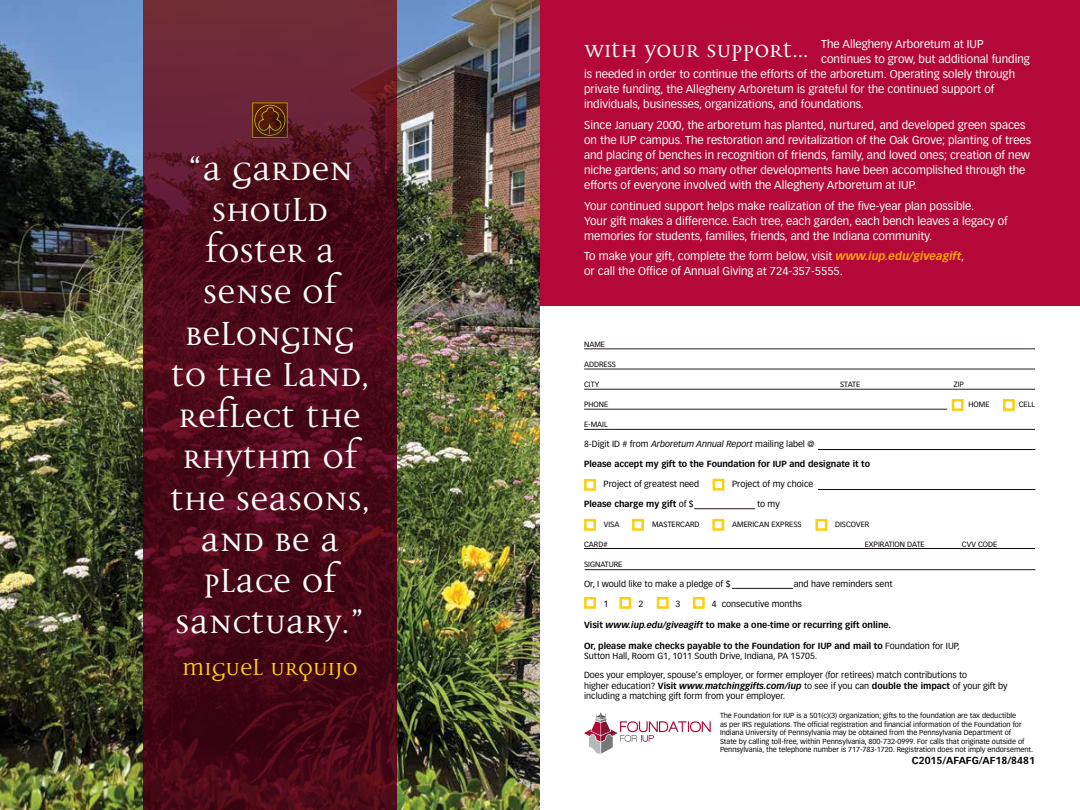
<style>
.page{position:relative;width:1080px;height:810px;background:#fff}
.page>*{position:absolute;margin:0;border:0;box-sizing:border-box;transform-origin:0 0}
.t1{font:45px/41.2px "Disturbance";color:#fff;text-align:center}
.t2{font:31.25px "Disturbance";color:#fff}
.t3{font:31.25px "Disturbance";color:#fdcf12}
.t4{font:11.25px/15px "Vectora LH";color:#fff}
.t5{font:700 10px "Vectora LH";color:#000}
.t6{font:8.75px/10.5px "Vectora LH";color:#000}
.t7{font:700 8.75px "Vectora LH";color:#000}
.t8{font:7.5px "Vectora LH";color:#000}
.t9{font:7.25px/8.6px "Vectora LH";color:#000}
.s1{font-weight:700;font-style:italic;color:#fdcf12}
.s2{font-style:italic}
.s3{font-weight:400}
.s4{font-weight:700}
.s5{font-weight:700;font-style:italic}
</style>
<div class="page">
<img style="left:0;top:0;width:540px;height:810px">
<svg style="left:143px;top:0;width:254px;height:810px;background:#4f0e1d"></svg>
<div style="left:540px;top:0;width:540px;height:306px;background:#b30838"></div>
<div style="left:584px;top:479px;width:12px;height:12px;background:#fff;border:2px solid #fdcf12"></div>
<div style="left:952px;top:399px;width:12px;height:12px;background:#fff;border:2px solid #fdcf12"></div>
<div style="left:1003px;top:399px;width:12px;height:12px;background:#fff;border:2px solid #fdcf12"></div>
<div style="left:713px;top:479px;width:11px;height:12px;background:#fff;border:2px solid #fdcf12"></div>
<div style="left:584px;top:519px;width:12px;height:12px;background:#fff;border:2px solid #fdcf12"></div>
<div style="left:584px;top:597px;width:12px;height:12px;background:#fff;border:2px solid #fdcf12"></div>
<div style="left:619px;top:597px;width:12px;height:12px;background:#fff;border:2px solid #fdcf12"></div>
<div style="left:657px;top:597px;width:12px;height:12px;background:#fff;border:2px solid #fdcf12"></div>
<div style="left:693px;top:597px;width:12px;height:12px;background:#fff;border:2px solid #fdcf12"></div>
<div style="left:632px;top:519px;width:12px;height:12px;background:#fff;border:2px solid #fdcf12"></div>
<div style="left:712px;top:519px;width:12px;height:12px;background:#fff;border:2px solid #fdcf12"></div>
<div style="left:815px;top:519px;width:12px;height:12px;background:#fff;border:2px solid #fdcf12"></div>
<hr style="left:582px;top:346px;width:454px;height:4px;background:#000;opacity:.75">
<hr style="left:582px;top:366px;width:454px;height:4px;background:#000;opacity:.75">
<hr style="left:582px;top:387px;width:454px;height:3px;background:#000;opacity:.75">
<hr style="left:582px;top:407px;width:366px;height:3px;background:#000;opacity:.75">
<hr style="left:582px;top:427px;width:454px;height:3px;background:#000;opacity:.75">
<hr style="left:817px;top:447px;width:220px;height:4px;background:#000;opacity:.75">
<hr style="left:817px;top:487px;width:220px;height:4px;background:#000;opacity:.75">
<hr style="left:693px;top:506px;width:62px;height:4px;background:#000;opacity:.75">
<svg style="left:584px;top:713px;width:127px;height:41px"></svg>
<hr style="left:582px;top:546px;width:454px;height:4px;background:#000;opacity:.75">
<hr style="left:583px;top:567px;width:454px;height:4px;background:#000;opacity:.75">
<hr style="left:731px;top:586px;width:62px;height:4px;background:#000;opacity:.75">
<svg style="left:252px;top:103px;width:36px;height:35px"></svg>
<h1 class="t1" style="left:170px;top:148px;width:201px">“A GARDEN<br>SHOULD<br>FOSTER A<br>SENSE OF<br>BELONGING<br>TO THE LAND,<br>REFLECT THE<br>RHYTHM OF<br>THE SEASONS,<br>AND BE A<br>PLACE OF<br>SANCTUARY.”</h1>
<h2 class="t3" style="left:182px;top:653px;width:177px">MIGUEL URQUIJO</h2>
<p class="t4" style="left:821px;top:37px;width:164px">The Allegheny Arboretum at IUP</p>
<p class="t4" style="left:821px;top:52px;width:210px">continues to grow, but additional funding</p>
<p class="t4" style="left:584px;top:67px;width:433px">is needed in order to continue the efforts of the arboretum. Operating solely through</p>
<p class="t4" style="left:584px;top:82px;width:412px">private funding, the Allegheny Arboretum is grateful for the continued support of</p>
<p class="t4" style="left:584px;top:97px;width:281px">individuals, businesses, organizations, and foundations.</p>
<p class="t4" style="left:584px;top:118px;width:449px">Since January 2000, the arboretum has planted, nurtured, and developed green spaces on the IUP campus. The restoration and revitalization of the Oak Grove; planting of trees and placing of benches in recognition of friends, family, and loved ones; creation of new niche gardens; and so many other developments have been accomplished through the efforts of everyone involved with the Allegheny Arboretum at IUP.</p>
<p class="t4" style="left:584px;top:198px;width:425px">Your continued support helps make realization of the five-year plan possible.<br>Your gift makes a difference. Each tree, each garden, each bench leaves a legacy of memories for students, families, friends, and the Indiana community.</p>
<p class="t4" style="left:584px;top:249px;width:382px">To make your gift, complete the form below, visit <span class="s1">www.iup.edu/giveagift</span>, or call the Office of Annual Giving at 724-357-5555.</p>
<h2 class="t2" style="left:584px;top:35px;width:226px">WITH YOUR SUPPORT...</h2>
<p class="t8" style="left:584px;top:340px;width:22px">NAME</p>
<p class="t8" style="left:584px;top:360px;width:33px">ADDRESS</p>
<p class="t8" style="left:584px;top:380px;width:17px">CITY</p>
<p class="t8" style="left:840px;top:380px;width:22px">STATE</p>
<p class="t8" style="left:954px;top:380px;width:12px">ZIP</p>
<p class="t8" style="left:584px;top:400px;width:26px">PHONE</p>
<p class="t8" style="left:969px;top:400px;width:22px">HOME</p>
<p class="t8" style="left:1019px;top:400px;width:18px">CELL</p>
<p class="t8" style="left:584px;top:420px;width:25px">E-MAIL</p>
<p class="t6" style="left:584px;top:439px;width:232px">8-Digit ID # from <span class="s2">Arboretum Annual Report</span> mailing label @</p>
<p class="t7" style="left:584px;top:459px;width:288px">Please accept my gift to the Foundation for IUP and designate it to</p>
<p class="t6" style="left:604px;top:479px;width:97px">Project of greatest need</p>
<p class="t6" style="left:732px;top:479px;width:83px">Project of my choice</p>
<p class="t7" style="left:584px;top:499px;width:111px">Please charge my gift <span class="s3">of $</span></p>
<p class="t6" style="left:757px;top:499px;width:24px">to my</p>
<p class="t8" style="left:604px;top:520px;width:17px">VISA</p>
<p class="t8" style="left:652px;top:520px;width:49px">MASTERCARD</p>
<p class="t8" style="left:732px;top:520px;width:71px">AMERICAN EXPRESS</p>
<p class="t8" style="left:835px;top:520px;width:36px">DISCOVER</p>
<p class="t8" style="left:584px;top:540px;width:25px">CARD#</p>
<p class="t8" style="left:865px;top:540px;width:62px">EXPIRATION DATE</p>
<p class="t8" style="left:962px;top:540px;width:37px">CVV CODE</p>
<p class="t8" style="left:584px;top:560px;width:40px">SIGNATURE</p>
<p class="t6" style="left:584px;top:579px;width:148px">Or, I would like to make a pledge of $</p>
<p class="t6" style="left:794px;top:579px;width:100px">and have reminders sent</p>
<p class="t6" style="left:604px;top:598px;width:6px">1</p>
<p class="t6" style="left:639px;top:598px;width:6px">2</p>
<p class="t6" style="left:675px;top:598px;width:6px">3</p>
<p class="t6" style="left:712px;top:598px;width:91px">4 consecutive months</p>
<p class="t7" style="left:584px;top:619px;width:308px">Visit <span class="s2">www.iup.edu/giveagift</span> to make a one-time or recurring gift online.</p>
<p class="t6" style="left:584px;top:640px;width:377px"><span class="s4">Or, please make checks payable to the Foundation for IUP and mail to</span> Foundation for IUP,<br>Sutton Hall, Room G1, 1011 South Drive, Indiana, PA 15705.</p>
<p class="t6" style="left:584px;top:670px;width:425px">Does your employer, spouse’s employer, or former employer (for retirees) match contributions to<br>higher education? <span class="s4">Visit</span> <span class="s5">www.matchinggifts.com/iup</span> to see if you can <span class="s4">double the impact</span> of your gift by including a matching gift form from your employer.</p>
<p class="t9" style="left:720px;top:711px;width:315px">The Foundation for IUP is a 501(c)(3) organization; gifts to the foundation are tax deductible<br>as per IRS regulations. The official registration and financial information of the Foundation for Indiana University of Pennsylvania may be obtained from the Pennsylvania Department of<br>State by calling toll-free, within Pennsylvania, 800-732-0999. For calls that originate outside of Pennsylvania, the telephone number is 717-783-1720. Registration does not imply endorsement.</p>
<p class="t5" style="left:912px;top:755px;width:125px">C2015/AFAFG/AF18/8481</p>
</div>
